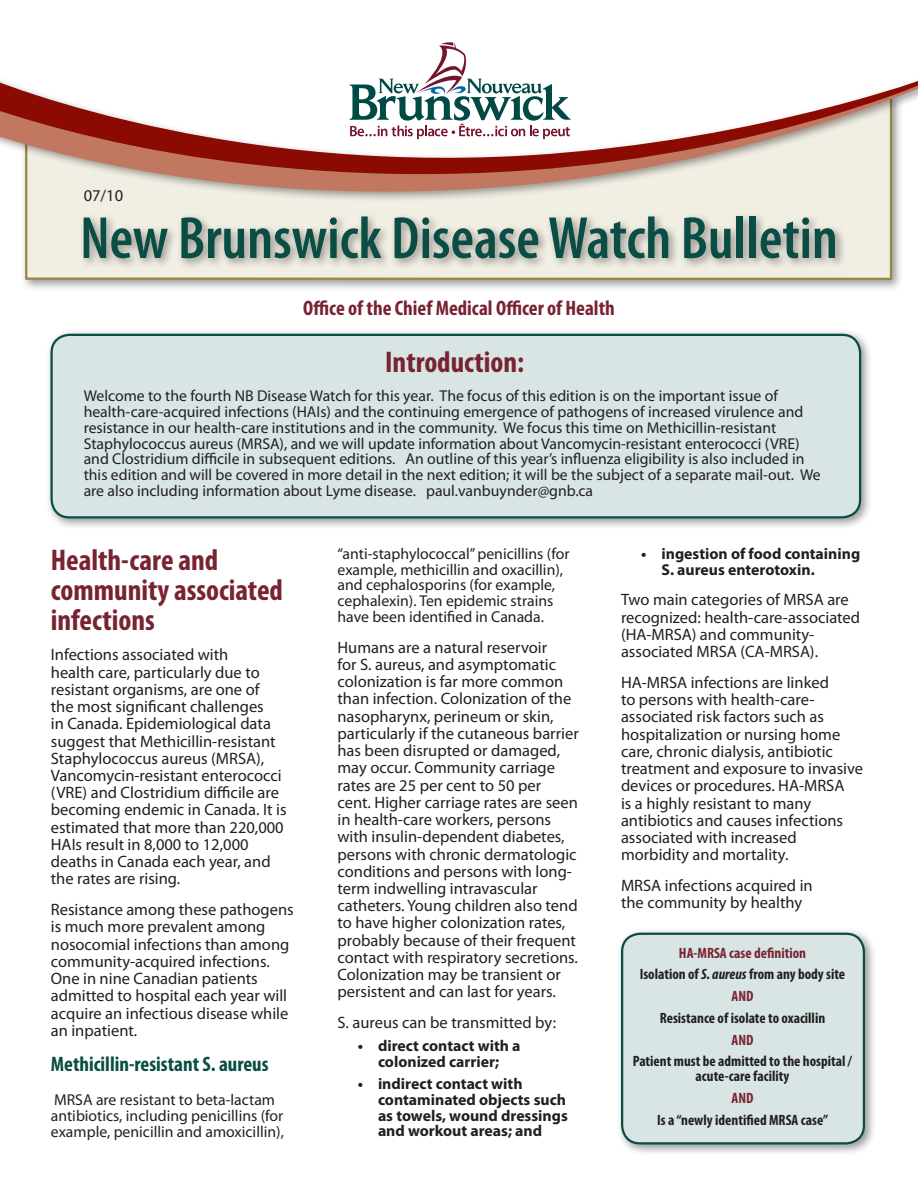
<style>
.page{position:relative;width:918px;height:1188px;background:#fff}
.page>*{position:absolute;margin:0;border:0;box-sizing:border-box;transform-origin:0 0}
.t1{font:600 condensed 60px "Myriad Pro";color:#094d45}
.t2{font:700 condensed 30px/30px "Myriad Pro";color:#782332}
.t3{font:700 condensed 21px "Myriad Pro";color:#782332}
.t4{font:700 condensed 21px "Myriad Pro";color:#094d45}
.t5{font:16.5px/17.2px "Myriad Pro";color:#231f20}
.t6{font:15.75px/15.8px "Myriad Pro";color:#231f20}
.t7{font:700 15.75px/15.8px "Myriad Pro";color:#231f20}
.t8{font:700 condensed 15px/21.8px "Myriad Pro";color:#231f20;text-align:center}
.t9{font:700 condensed 15px "Myriad Pro";color:#782332}
.s1{color:#782332}
.s2{font-style:italic}
</style>
<div class="page">
<div style="left:46px;top:328px;width:827px;height:202px;background:#231f20;opacity:.45"></div>
<div style="left:52px;top:335px;width:808px;height:182px;background:#d8e5e4;border-radius:18px"></div>
<div style="left:50px;top:334px;width:811px;height:185px;border:2px solid #094d45;border-radius:18px"></div>
<svg style="left:0;top:42px;width:918px;height:242px"></svg>
<div style="left:616px;top:928px;width:260px;height:228px;background:#231f20;opacity:.45"></div>
<div style="left:622px;top:934px;width:242px;height:209px;background:#d8e5e4;border-radius:18px"></div>
<div style="left:621px;top:933px;width:244px;height:212px;border:2px solid #094d45;border-radius:18px"></div>
<p class="t5" style="left:84px;top:186px;width:41px">07/10</p>
<h1 class="t1" style="left:80px;top:205px;width:759px">New Brunswick Disease Watch Bulletin</h1>
<p class="t3" style="left:303px;top:296px;width:313px">Office of the Chief Medical Officer of Health</p>
<h2 class="t2" style="left:385px;top:348px;width:141px">Introduction:</h2>
<p class="t6" style="left:84px;top:388px;width:739px">Welcome to the fourth NB Disease Watch for this year. The focus of this edition is on the important issue of health-care-acquired infections (HAIs) and the continuing emergence of pathogens of increased virulence and resistance in our health-care institutions and in the community. We focus this time on Methicillin-resistant Staphylococcus aureus (MRSA), and we will update information about Vancomycin-resistant enterococci (VRE) and Clostridium difficile in subsequent editions. An outline of this year’s influenza eligibility is also included in this edition and will be covered in more detail in the next edition; it will be the subject of a separate mail-out. We are also including information about Lyme disease. paul.vanbuynder@gnb.ca</p>
<h2 class="t2" style="left:51px;top:545px;width:234px">Health-care and community associated infections</h2>
<p class="t5" style="left:51px;top:646px;width:237px">Infections associated with<br>health care, particularly due to resistant organisms, are one of the most significant challenges<br>in Canada. Epidemiological data suggest that Methicillin-resistant<br>Staphylococcus aureus (MRSA),<br>Vancomycin-resistant enterococci (VRE) and Clostridium difficile are becoming endemic in Canada. It is estimated that more than 220,000<br>HAIs result in 8,000 to 12,000 deaths in Canada each year, and the rates are rising.</p>
<p class="t5" style="left:51px;top:901px;width:244px">Resistance among these pathogens is much more prevalent among nosocomial infections than among community-acquired infections.<br>One in nine Canadian patients admitted to hospital each year will acquire an infectious disease while an inpatient.</p>
<p class="t4" style="left:51px;top:1052px;width:219px">Methicillin-resistant S. aureus</p>
<p class="t6" style="left:51px;top:1092px;width:235px">MRSA are resistant to beta-lactam antibiotics, including penicillins (for example, penicillin and amoxicillin),</p>
<p class="t6" style="left:337px;top:545px;width:234px">“anti-staphylococcal” penicillins (for example, methicillin and oxacillin), and cephalosporins (for example, cephalexin). Ten epidemic strains have been identified in Canada.</p>
<p class="t5" style="left:338px;top:638px;width:243px">Humans are a natural reservoir<br>for S. aureus, and asymptomatic colonization is far more common than infection. Colonization of the nasopharynx, perineum or skin, particularly if the cutaneous barrier has been disrupted or damaged, may occur. Community carriage rates are 25 per cent to 50 per cent. Higher carriage rates are seen in health-care workers, persons with insulin-dependent diabetes, persons with chronic dermatologic conditions and persons with long&shy;term indwelling intravascular catheters. Young children also tend to have higher colonization rates, probably because of their frequent contact with respiratory secretions.<br>Colonization may be transient or persistent and can last for years.</p>
<p class="t5" style="left:338px;top:1014px;width:220px">S. aureus can be transmitted by:</p>
<p class="t7" style="left:358px;top:1037px;width:164px;text-align:center">• direct contact with a colonized carrier;</p>
<p class="t7" style="left:378px;top:1075px;width:191px;text-indent:-20px">• indirect contact with contaminated objects such as towels, wound dressings and workout areas; and</p>
<p class="t7" style="left:662px;top:545px;width:200px;text-indent:-20px">• ingestion of food containing<br>S. aureus enterotoxin.</p>
<p class="t5" style="left:621px;top:591px;width:241px">Two main categories of MRSA are recognized: health-care-associated (HA-MRSA) and community&shy;associated MRSA (CA-MRSA).</p>
<p class="t5" style="left:621px;top:673px;width:244px">HA-MRSA infections are linked<br>to persons with health-care&shy;associated risk factors such as hospitalization or nursing home care, chronic dialysis, antibiotic treatment and exposure to invasive devices or procedures. HA-MRSA<br>is a highly resistant to many antibiotics and causes infections associated with increased morbidity and mortality.</p>
<p class="t5" style="left:621px;top:877px;width:193px">MRSA infections acquired in the community by healthy</p>
<p class="t8" style="left:640px;top:942px;width:207px"><span class="s1">HA-MRSA case definition<br></span>Isolation of <span class="s2">S. aureus</span> from any body site<br><span class="s1">AND</span></p>
<p class="t8" style="left:660px;top:1007px;width:167px">Resistance of isolate to oxacillin</p>
<p class="t9" style="left:732px;top:1031px;width:23px">AND</p>
<p class="t8" style="left:633px;top:1054px;width:221px;line-height:15px">Patient must be admitted to the hospital / acute-care facility</p>
<p class="t9" style="left:731px;top:1090px;width:23px">AND</p>
<p class="t8" style="left:657px;top:1109px;width:173px">Is a “newly identified MRSA case”</p>
</div>
